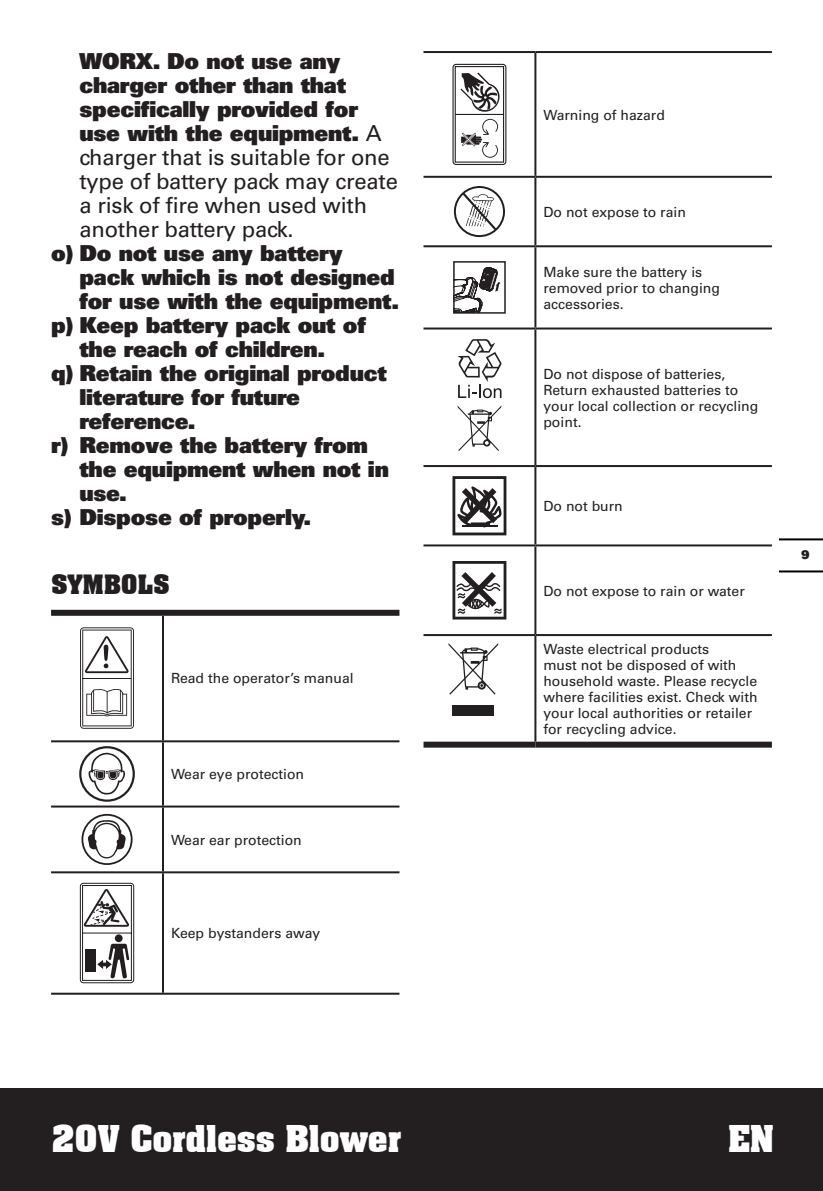
<style>
.page{position:relative;width:823px;height:1191px;background:#fff}
.page>*{position:absolute;margin:0;border:0;box-sizing:border-box;transform-origin:0 0}
.t1{font:700 36px "Aachen BT";letter-spacing:-.025em;color:#fff}
.t2{font:700 26px "Aachen BT";letter-spacing:-.01em;color:#231f20}
.t3{font:900 22px "Univers";letter-spacing:-.01em;color:#231f20}
.t4{font:22px/24px "Univers";letter-spacing:-.01em;color:#231f20}
.t5{font:14px/16px "Univers";color:#231f20}
.t6{font:900 12px "Univers";color:#231f20}
.s1{font-weight:900}
</style>
<div class="page">
<div style="left:0;top:1089px;width:822px;height:102px;background:#231f20"></div>
<hr style="left:779px;top:570px;width:43px;height:2px;background:#000">
<hr style="left:779px;top:538px;width:43px;height:2px;background:#000">
<div style="left:51px;top:610px;width:112px;height:6px;background:#231f20"></div>
<div style="left:163px;top:610px;width:236px;height:6px;background:#231f20"></div>
<hr style="left:162px;top:616px;width:2px;height:124px;background:#231f20">
<hr style="left:51px;top:740px;width:112px;height:2px;background:#231f20">
<hr style="left:163px;top:740px;width:236px;height:2px;background:#231f20">
<hr style="left:162px;top:742px;width:2px;height:63px;background:#231f20">
<hr style="left:51px;top:805px;width:112px;height:2px;background:#231f20">
<hr style="left:163px;top:805px;width:236px;height:2px;background:#231f20">
<hr style="left:162px;top:807px;width:2px;height:64px;background:#231f20">
<hr style="left:51px;top:871px;width:112px;height:2px;background:#231f20">
<hr style="left:163px;top:871px;width:236px;height:2px;background:#231f20">
<hr style="left:162px;top:873px;width:2px;height:119px;background:#231f20">
<hr style="left:51px;top:992px;width:112px;height:2px;background:#231f20">
<hr style="left:163px;top:992px;width:236px;height:2px;background:#231f20">
<svg style="left:80px;top:627px;width:54px;height:102px"></svg>
<hr style="left:83px;top:677px;width:48px;height:1px;background:#231f20">
<svg style="left:80px;top:747px;width:54px;height:53px"></svg>
<div style="left:79px;top:746px;width:56px;height:55px;border:2px solid #231f20;border-radius:50%"></div>
<svg style="left:88px;top:752px;width:37px;height:42px"></svg>
<svg style="left:82px;top:814px;width:50px;height:50px"></svg>
<div style="left:81px;top:814px;width:51px;height:51px;border:2px solid #231f20;border-radius:50%"></div>
<svg style="left:87px;top:820px;width:39px;height:38px"></svg>
<svg style="left:79px;top:882px;width:56px;height:101px"></svg>
<hr style="left:423px;top:51px;width:112px;height:2px;background:#231f20">
<hr style="left:535px;top:51px;width:236px;height:2px;background:#231f20">
<hr style="left:534px;top:53px;width:2px;height:123px;background:#231f20">
<hr style="left:423px;top:176px;width:112px;height:2px;background:#231f20">
<hr style="left:535px;top:176px;width:236px;height:2px;background:#231f20">
<hr style="left:534px;top:178px;width:2px;height:67px;background:#231f20">
<hr style="left:423px;top:245px;width:112px;height:2px;background:#231f20">
<hr style="left:535px;top:245px;width:236px;height:2px;background:#231f20">
<hr style="left:534px;top:247px;width:2px;height:80px;background:#231f20">
<hr style="left:423px;top:327px;width:112px;height:2px;background:#231f20">
<hr style="left:535px;top:327px;width:236px;height:2px;background:#231f20">
<hr style="left:534px;top:329px;width:2px;height:136px;background:#231f20">
<hr style="left:423px;top:465px;width:112px;height:2px;background:#231f20">
<hr style="left:535px;top:465px;width:236px;height:2px;background:#231f20">
<hr style="left:534px;top:467px;width:2px;height:77px;background:#231f20">
<hr style="left:423px;top:544px;width:112px;height:2px;background:#231f20">
<hr style="left:535px;top:544px;width:236px;height:2px;background:#231f20">
<hr style="left:534px;top:546px;width:2px;height:88px;background:#231f20">
<hr style="left:423px;top:634px;width:112px;height:2px;background:#231f20">
<hr style="left:535px;top:634px;width:236px;height:2px;background:#231f20">
<hr style="left:534px;top:636px;width:2px;height:105px;background:#231f20">
<div style="left:423px;top:741px;width:112px;height:6px;background:#231f20"></div>
<div style="left:535px;top:741px;width:236px;height:6px;background:#231f20"></div>
<svg style="left:452px;top:63px;width:54px;height:102px"></svg>
<svg style="left:453px;top:186px;width:52px;height:52px"></svg>
<div style="left:453px;top:261px;width:52px;height:53px;border:2px solid #231f20"></div>
<svg style="left:453px;top:267px;width:47px;height:46px"></svg>
<svg style="left:457px;top:339px;width:44px;height:59px"></svg>
<svg style="left:457px;top:405px;width:44px;height:46px"></svg>
<svg style="left:452px;top:476px;width:54px;height:59px"></svg>
<svg style="left:452px;top:561px;width:54px;height:58px"></svg>
<svg style="left:448px;top:643px;width:50px;height:51px"></svg>
<div style="left:452px;top:705px;width:41px;height:10px;background:#231f20"></div>
<h3 class="t4" style="left:79px;top:49px;width:320px"><span class="s1">WORX. Do not use any charger other than that specifically provided for use with the equipment.</span> A charger that is suitable for one type of battery pack may create a risk of fire when used with another battery pack.</h3>
<h3 class="t3" style="left:51px;top:238px;width:293px">o) Do not use any battery</h3>
<h3 class="t3" style="left:79px;top:262px;width:316px">pack which is not designed</h3>
<h3 class="t3" style="left:79px;top:286px;width:321px">for use with the equipment.</h3>
<h3 class="t3" style="left:51px;top:310px;width:316px">p) Keep battery pack out of</h3>
<h3 class="t3" style="left:79px;top:334px;width:247px">the reach of children.</h3>
<h3 class="t3" style="left:51px;top:358px;width:337px">q) Retain the original product</h3>
<h3 class="t3" style="left:79px;top:382px;width:222px">literature for future</h3>
<h3 class="t3" style="left:79px;top:406px;width:117px">reference.</h3>
<h3 class="t3" style="left:51px;top:430px;width:318px">r) Remove the battery from</h3>
<h3 class="t3" style="left:79px;top:454px;width:311px">the equipment when not in</h3>
<h3 class="t3" style="left:79px;top:478px;width:49px">use.</h3>
<h3 class="t3" style="left:51px;top:502px;width:261px">s) Dispose of properly.</h3>
<h2 class="t2" style="left:51px;top:568px;width:120px">SYMBOLS</h2>
<p class="t5" style="left:171px;top:670px;width:184px">Read the operator’s manual</p>
<p class="t5" style="left:171px;top:766px;width:135px">Wear eye protection</p>
<p class="t5" style="left:171px;top:832px;width:132px">Wear ear protection</p>
<p class="t5" style="left:171px;top:925px;width:151px">Keep bystanders away</p>
<p class="t5" style="left:543px;top:107px;width:123px">Warning of hazard</p>
<p class="t5" style="left:543px;top:204px;width:144px">Do not expose to rain</p>
<p class="t5" style="left:543px;top:264px;width:178px">Make sure the battery is removed prior to changing accessories.</p>
<p class="t5" style="left:543px;top:366px;width:216px">Do not dispose of batteries,<br>Return exhausted batteries to your local collection or recycling point.</p>
<p class="t5" style="left:543px;top:498px;width:81px">Do not burn</p>
<p class="t5" style="left:543px;top:582px;width:203px">Do not expose to rain or water</p>
<p class="t5" style="left:543px;top:640px;width:216px">Waste electrical products<br>must not be disposed of with household waste. Please recycle where facilities exist. Check with your local authorities or retailer for recycling advice.</p>
<p class="t6" style="left:800px;top:546px;width:10px">9</p>
<h1 class="t1" style="left:51px;top:1116px;width:352px">20V Cordless Blower</h1>
<h1 class="t1" style="left:727px;top:1116px;width:48px">EN</h1>
</div>
